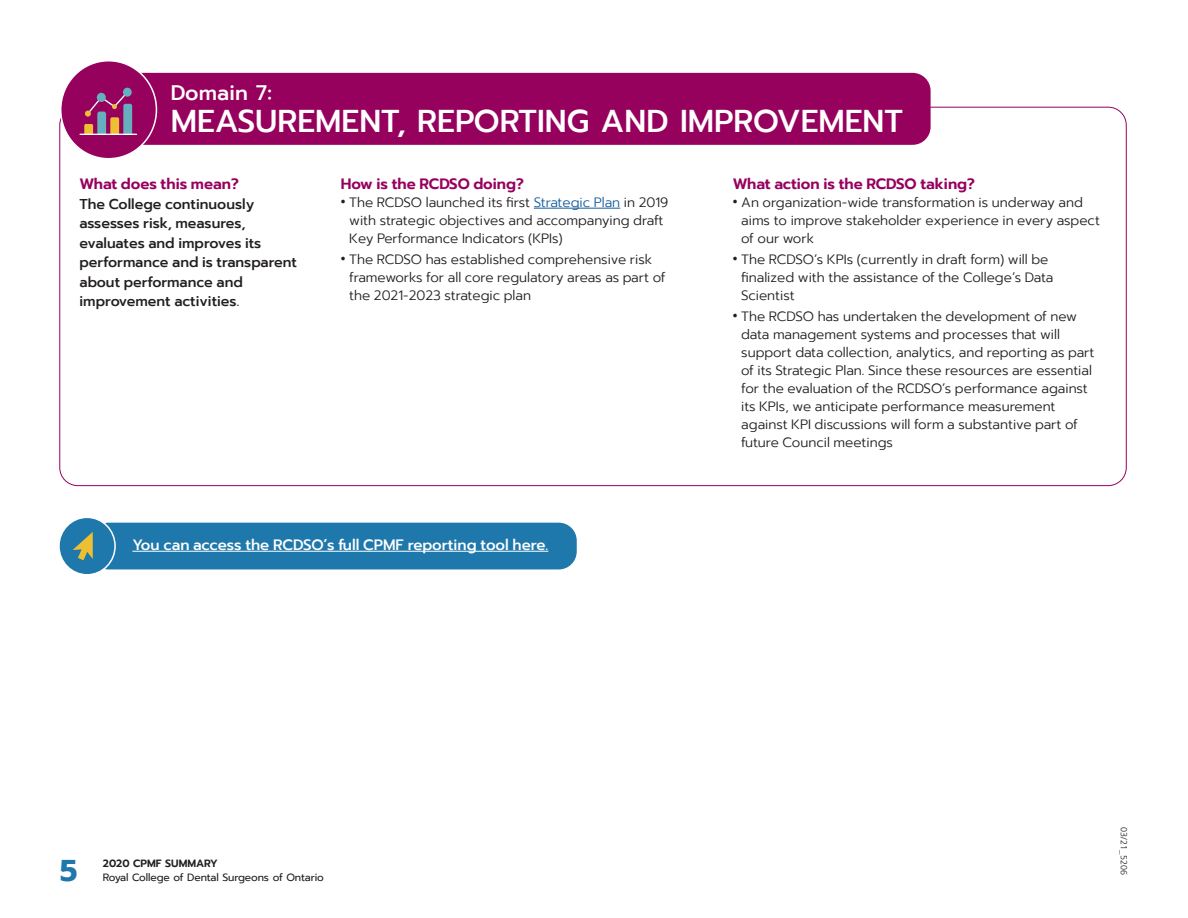
<style>
.page{position:relative;width:1188px;height:918px;background:#fff}
.page>*{position:absolute;margin:0;border:0;box-sizing:border-box;transform-origin:0 0}
.t1{font:500 31.5px "Prompt";color:#fff}
.t2{font:700 30px "Prompt";color:#1f78ab}
.t3{font:500 21px "Prompt";letter-spacing:.01em;color:#fff}
.t4{font:600 15px "Prompt";color:#97015e}
.t5{font:500 15px "Prompt";color:#fff}
.t6{font:500 14.25px/19.5px "Prompt";color:#231f20}
.t7{font:300 13.5px/18px "Prompt";color:#231f20}
.t8{font:10.5px "Prompt";letter-spacing:-.01em;color:#231f20}
.t9{font:600 10.5px "Prompt";color:#231f20}
.t10{font:300 9px "Frutiger";color:#231f20}
.s1{font-weight:600;font-size:18px}
.s2{color:#175d9e}
</style>
<div class="page">
<div style="left:91px;top:523px;width:486px;height:46px;background:#1f78ab;border-radius:18px"></div>
<hr style="left:132px;top:551px;width:416px;height:1px;background:#fff">
<div style="left:59px;top:517px;width:56px;height:58px;background:#1f78ab;border-radius:50%"></div>
<div style="left:58px;top:517px;width:58px;height:59px;border:2px solid #fff;border-radius:50%"></div>
<svg style="left:73px;top:532px;width:20px;height:28px"></svg>
<div style="left:119px;top:73px;width:812px;height:72px;background:#97015e;border-radius:18px"></div>
<hr style="left:534px;top:208px;width:86px;height:1px;background:#175d9e">
<div style="left:61px;top:61px;width:95px;height:98px;background:#97015e;border-radius:50%"></div>
<div style="left:60px;top:60px;width:97px;height:99px;border:2px solid #fff;border-radius:50%"></div>
<hr style="left:80px;top:134px;width:57px;height:1px;background:#fff">
<div style="left:123px;top:88px;width:9px;height:9px;background:#66b0bd;border-radius:50%"></div>
<svg style="left:84px;top:92px;width:48px;height:42px"></svg>
<div style="left:97px;top:93px;width:9px;height:9px;background:#66b0bd;border-radius:50%"></div>
<h1 class="t3" style="left:171px;top:78px;width:103px">Domain 7:</h1>
<h1 class="t1" style="left:171px;top:98px;width:734px">MEASUREMENT, REPORTING AND IMPROVEMENT</h1>
<p class="t4" style="left:80px;top:173px;width:161px">What does this mean?</p>
<p class="t6" style="left:80px;top:194px;width:219px">The College continuously assesses risk, measures, evaluates and improves its performance and is transparent about performance and improvement activities.</p>
<p class="t4" style="left:341px;top:173px;width:185px">How is the RCDSO doing?</p>
<p class="t7" style="left:349px;top:193px;width:321px;text-indent:-8px"><span class="s1">•</span> The RCDSO launched its first <span class="s2">Strategic Plan</span> in 2019 with strategic objectives and accompanying draft<br>Key Performance Indicators (KPIs)</p>
<p class="t7" style="left:349px;top:250px;width:318px;text-indent:-8px"><span class="s1">•</span> The RCDSO has established comprehensive risk frameworks for all core regulatory areas as part of the 2021-2023 strategic plan</p>
<p class="t5" style="left:132px;top:534px;width:417px">You can access the RCDSO’s full CPMF reporting tool here.</p>
<p class="t4" style="left:733px;top:173px;width:244px">What action is the RCDSO taking?</p>
<p class="t7" style="left:741px;top:193px;width:360px;text-indent:-8px"><span class="s1">•</span> An organization-wide transformation is underway and aims to improve stakeholder experience in every aspect of our work</p>
<p class="t7" style="left:741px;top:250px;width:314px;text-indent:-8px"><span class="s1">•</span> The RCDSO’s KPIs (currently in draft form) will be finalized with the assistance of the College’s Data<br>Scientist</p>
<p class="t7" style="left:741px;top:307px;width:355px;text-indent:-8px"><span class="s1">•</span> The RCDSO has undertaken the development of new data management systems and processes that will support data collection, analytics, and reporting as part of its Strategic Plan. Since these resources are essential for the evaluation of the RCDSO’s performance against its KPIs, we anticipate performance measurement against KPI discussions will form a substantive part of future Council meetings</p>
<h2 class="t2" style="left:60px;top:847px;width:19px">5</h2>
<p class="t9" style="left:103px;top:856px;width:116px">2020 CPMF SUMMARY</p>
<p class="t8" style="left:103px;top:870px;width:223px">Royal College of Dental Surgeons of Ontario</p>
<p class="t10" style="left:1129px;top:827px;width:50px;rotate:90deg">03/21_5206</p>
</div>
